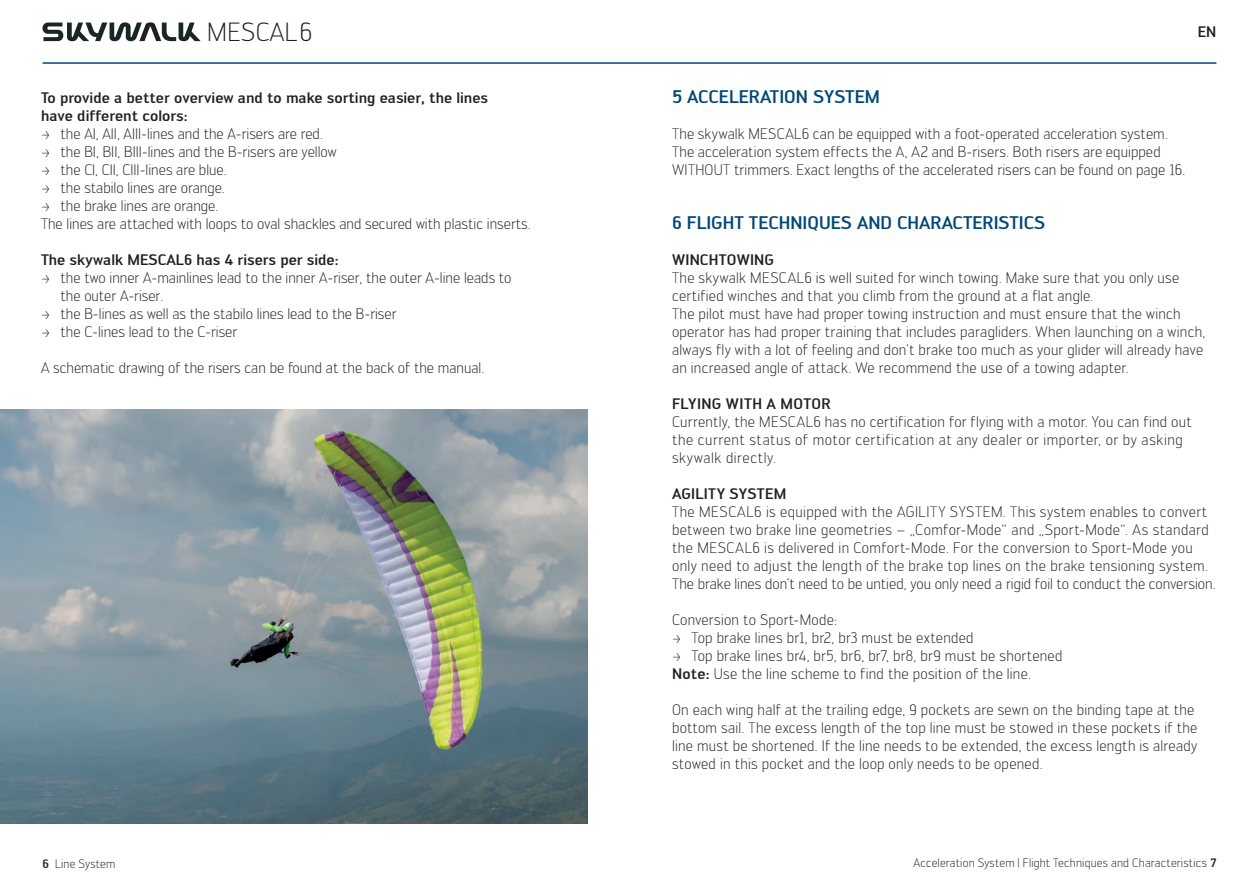
<style>
.page{position:relative;width:1259px;height:893px;background:#fff}
.page>*{position:absolute;margin:0;border:0;box-sizing:border-box;transform-origin:0 0}
.t1{font:300 25.8px "Engel";letter-spacing:.02em;color:#231f20}
.t2{font:500 18px "Engel";color:#004876}
.t3{font:300 15px/18px "Engel";letter-spacing:.015em;color:#231f20}
.t4{font:500 15px/18px "Engel";color:#231f20}
.t5{font:500 15px "Engel";letter-spacing:.025em;color:#231f20}
.t6{font:300 12px "Engel";letter-spacing:.015em;color:#231f20}
.s1{font-weight:500}
</style>
<div class="page">
<svg style="left:43px;top:22px;width:158px;height:19px"></svg>
<hr style="left:43px;top:62px;width:586px;height:2px;background:#004977">
<hr style="left:629px;top:62px;width:587px;height:2px;background:#004977">
<img style="left:0;top:409px;width:587px;height:414px">
<h1 class="t1" style="left:207px;top:22px;width:107px">MESCAL6</h1>
<p class="t4" style="left:1197px;top:24px;width:20px">EN</p>
<p class="t4" style="left:41px;top:90px;width:448px">To provide a better overview and to make sorting easier, the lines have different colors:</p>
<p class="t3" style="left:41px;top:126px;width:491px">&gt; the AI, AII, AIII-lines and the A-risers are red.<br>&gt; the BI, BII, BIII-lines and the B-risers are yellow<br>&gt; the CI, CII, CIII-lines are blue.<br>&gt; the stabilo lines are orange.<br>&gt; the brake lines are orange.<br>The lines are attached with loops to oval shackles and secured with plastic inserts.</p>
<p class="t4" style="left:41px;top:252px;width:299px">The skywalk MESCAL6 has 4 risers per side:</p>
<p class="t3" style="left:41px;top:270px;width:472px">&gt; the two inner A-mainlines lead to the inner A-riser, the outer A-line leads to</p>
<p class="t3" style="left:61px;top:288px;width:104px">the outer A-riser.</p>
<p class="t3" style="left:41px;top:306px;width:357px">&gt; the B-lines as well as the stabilo lines lead to the B-riser</p>
<p class="t3" style="left:41px;top:324px;width:198px">&gt; the C-lines lead to the C-riser</p>
<p class="t3" style="left:41px;top:360px;width:445px">A schematic drawing of the risers can be found at the back of the manual.</p>
<p class="t2" style="left:672px;top:90px;width:209px">5 ACCELERATION SYSTEM</p>
<p class="t3" style="left:672px;top:126px;width:515px">The skywalk MESCAL6 can be equipped with a foot-operated acceleration system.<br>The acceleration system effects the A, A2 and B-risers. Both risers are equipped<br>WITHOUT trimmers. Exact lengths of the accelerated risers can be found on page 16.</p>
<p class="t2" style="left:672px;top:216px;width:375px">6 FLIGHT TECHNIQUES AND CHARACTERISTICS</p>
<p class="t4" style="left:672px;top:252px;width:104px">WINCHTOWING</p>
<p class="t3" style="left:672px;top:270px;width:535px">The skywalk MESCAL6 is well suited for winch towing. Make sure that you only use certified winches and that you climb from the ground at a flat angle.<br>The pilot must have had proper towing instruction and must ensure that the winch operator has had proper training that includes paragliders. When launching on a winch, always fly with a lot of feeling and don’t brake too much as your glider will already have an increased angle of attack. We recommend the use of a towing adapter.</p>
<p class="t5" style="left:672px;top:398px;width:160px">FLYING WITH A MOTOR</p>
<p class="t3" style="left:672px;top:414px;width:521px">Currently, the MESCAL6 has no certification for flying with a motor. You can find out the current status of motor certification at any dealer or importer, or by asking skywalk directly.</p>
<p class="t4" style="left:672px;top:486px;width:116px">AGILITY SYSTEM</p>
<p class="t3" style="left:672px;top:504px;width:545px">The MESCAL6 is equipped with the AGILITY SYSTEM. This system enables to convert between two brake line geometries – „Comfor-Mode“ and „Sport-Mode“. As standard the MESCAL6 is delivered in Comfort-Mode. For the conversion to Sport-Mode you only need to adjust the length of the brake top lines on the brake tensioning system.<br>The brake lines don’t need to be untied, you only need a rigid foil to conduct the conversion.</p>
<p class="t3" style="left:672px;top:612px;width:392px">Conversion to Sport-Mode:<br>&gt; Top brake lines br1, br2, br3 must be extended<br>&gt; Top brake lines br4, br5, br6, br7, br8, br9 must be shortened <span class="s1">Note:</span> Use the line scheme to find the position of the line.</p>
<p class="t3" style="left:672px;top:702px;width:527px">On each wing half at the trailing edge, 9 pockets are sewn on the binding tape at the bottom sail. The excess length of the top line must be stowed in these pockets if the line must be shortened. If the line needs to be extended, the excess length is already stowed in this pocket and the loop only needs to be opened.</p>
<p class="t6" style="left:43px;top:859px;width:74px"><span class="s1">6</span> Line System</p>
<p class="t6" style="left:913px;top:858px;width:304px">Acceleration System | Flight Techniques and Characteristics <span class="s1">7</span></p>
</div>
